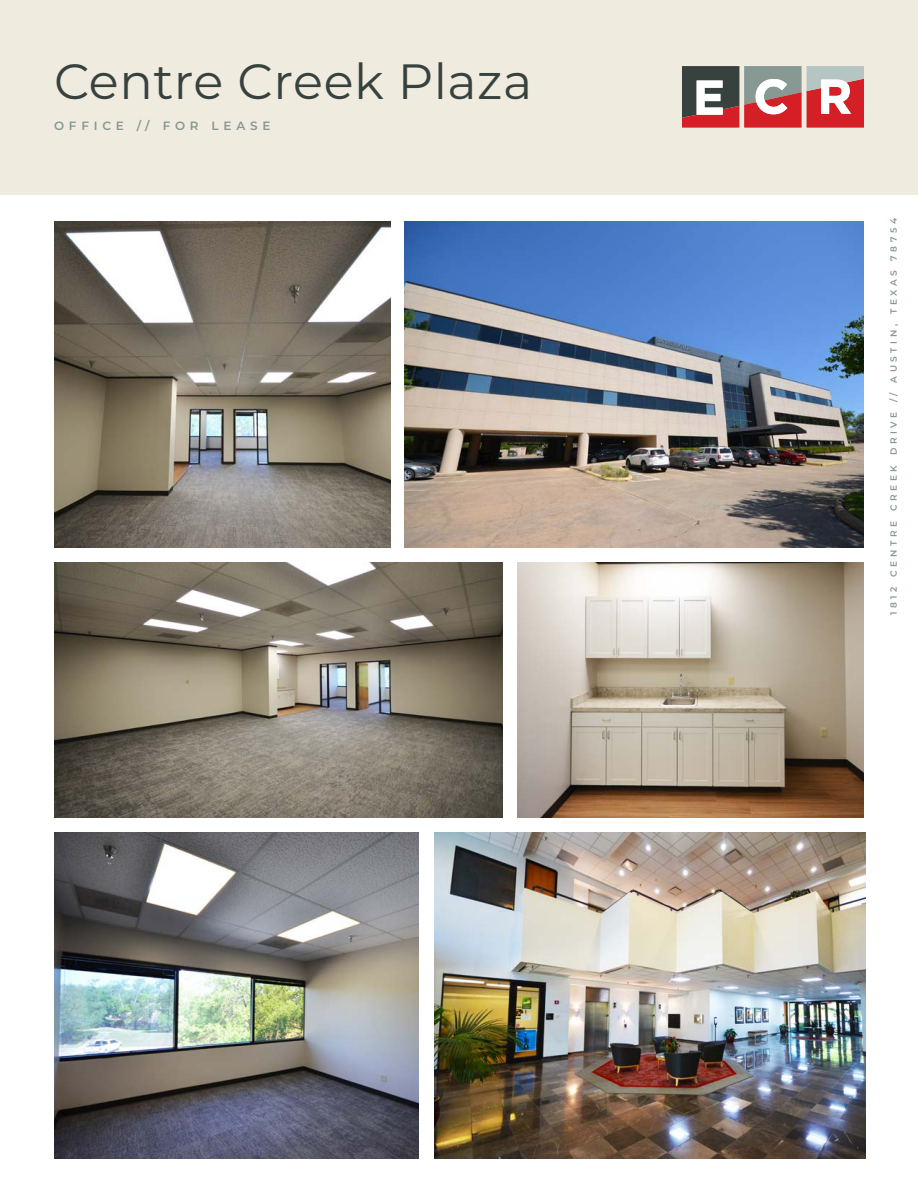
<style>
.page{position:relative;width:918px;height:1188px;background:#fff}
.page>*{position:absolute;margin:0;border:0;box-sizing:border-box;transform-origin:0 0}
.t1{font:49.5px "Montserrat";letter-spacing:.01em;color:#37423f}
.t2{font:600 12px "Montserrat";letter-spacing:.4em;color:#889893}
.t3{font:600 9px "Montserrat";letter-spacing:.4em;color:#889893}
</style>
<div class="page">
<div style="left:0;top:0;width:918px;height:195px;background:#f0ebdf"></div>
<svg style="left:682px;top:66px;width:182px;height:62px;background:#b37677"></svg>
<img style="left:54px;top:562px;width:448px;height:255px">
<img style="left:517px;top:562px;width:347px;height:255px">
<img style="left:405px;top:221px;width:459px;height:326px">
<img style="left:54px;top:221px;width:336px;height:326px">
<img style="left:434px;top:832px;width:431px;height:326px">
<img style="left:54px;top:832px;width:365px;height:326px">
<h1 class="t1" style="left:54px;top:48px;width:480px">Centre Creek Plaza</h1>
<h2 class="t2" style="left:54px;top:117px;width:218px">OFFICE // FOR LEASE</h2>
<p class="t3" style="left:887px;top:615px;width:398px;rotate:-90deg">1812 CENTRE CREEK DRIVE // AUSTIN, TEXAS 78754</p>
</div>
